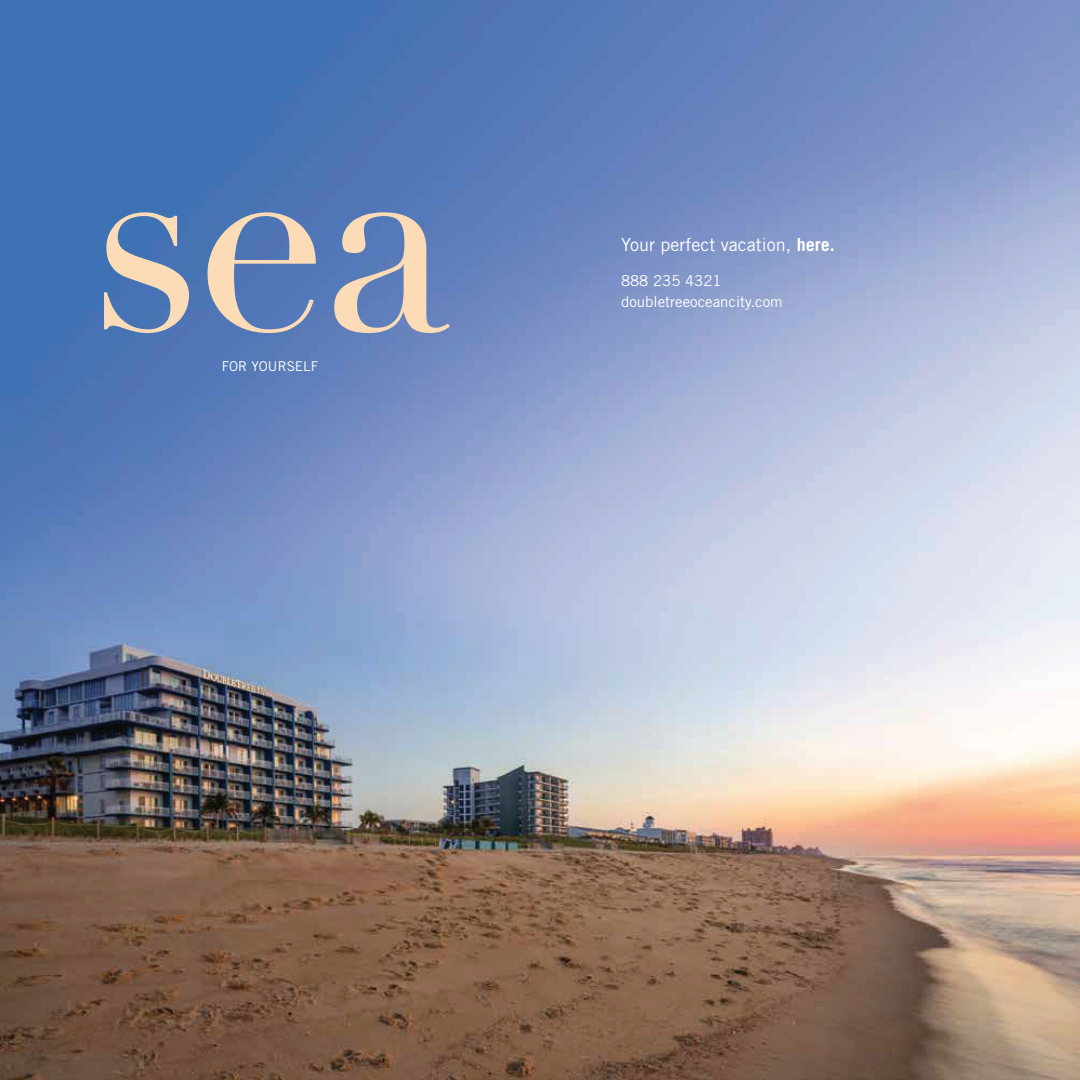
<style>
.page{position:relative;width:1080px;height:1080px;background:#fff}
.page>*{position:absolute;margin:0;border:0;box-sizing:border-box;transform-origin:0 0}
.t1{font:264.75px "Didot";color:#fcdcb7}
.t2{font:18px "Trade Gothic LT Std";color:#fff}
.t3{font:15px/21px "Trade Gothic LT Std";color:#fff}
.t4{font:13.5px "Trade Gothic LT Std";color:#fff}
.s1{font-weight:700}
</style>
<div class="page">
<img style="left:0;top:0;width:1080px;height:1080px">
<h1 class="t1" style="left:89px;top:79px;width:363px">sea</h1>
<p class="t4" style="left:222px;top:358px;width:98px">FOR YOURSELF</p>
<p class="t2" style="left:621px;top:234px;width:215px">Your perfect vacation, <span class="s1">here.</span></p>
<p class="t3" style="left:621px;top:270px;width:163px">888 235 4321 doubletreeoceancity.com</p>
</div>
